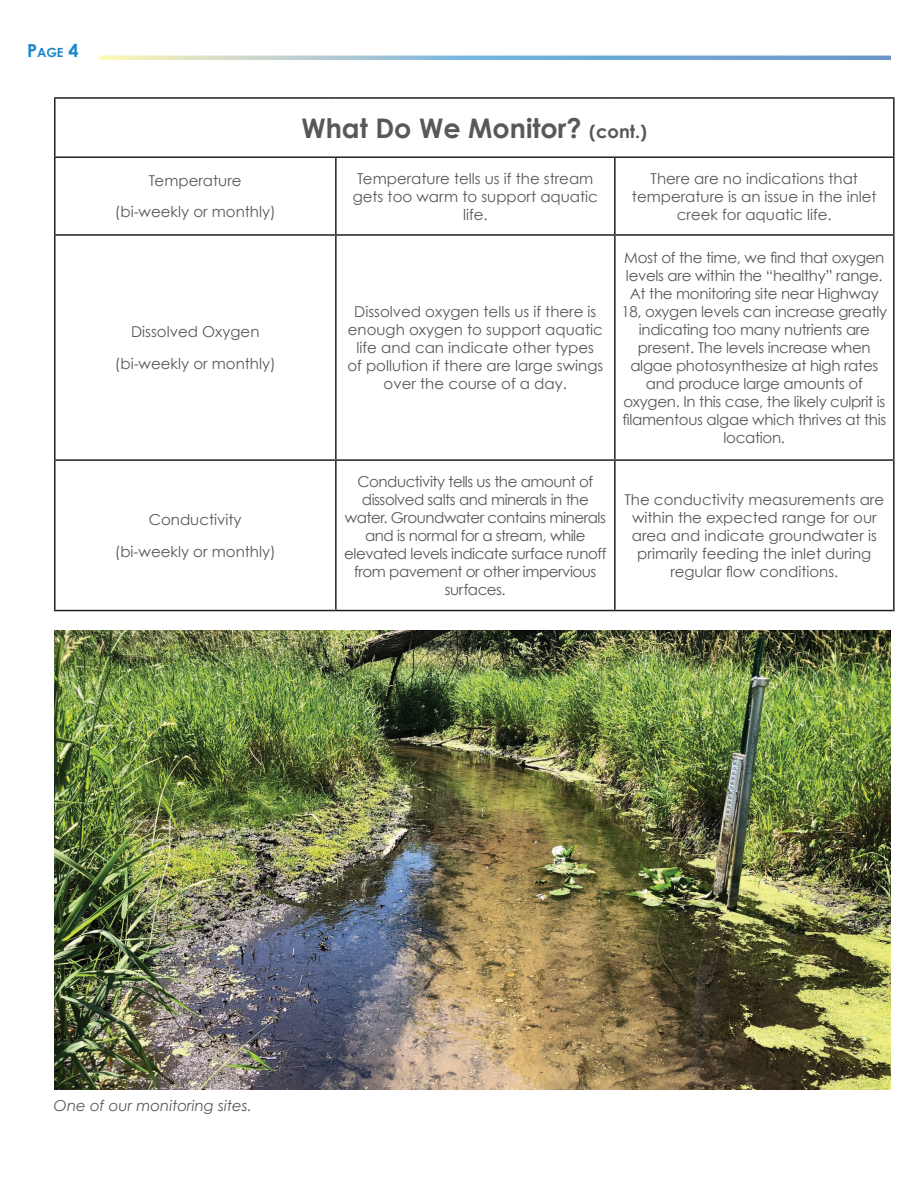
<style>
.page{position:relative;width:918px;height:1188px;background:#fff}
.page>*{position:absolute;margin:0;border:0;box-sizing:border-box;transform-origin:0 0}
.t1{font:700 27px "Century Gothic";color:#57585a}
.t2{font:15px/18px "Century Gothic";color:#57585a;text-align:center}
.t3{font:15px/18px "Century Gothic";letter-spacing:-.02em;color:#57585a;text-align:center}
.t4{font:italic 15px "Century Gothic";color:#57585a}
.t5{font:700 12.6px "Century Gothic";color:#1c87c8}
.s1{font-size:18px}
</style>
<div class="page">
<svg style="left:98px;top:56px;width:793px;height:4px;background:#95bacf"></svg>
<hr style="left:54px;top:97px;width:282px;height:2px;background:#231f20">
<hr style="left:54px;top:99px;width:2px;height:57px;background:#231f20">
<hr style="left:336px;top:97px;width:279px;height:2px;background:#231f20">
<hr style="left:615px;top:97px;width:280px;height:2px;background:#231f20">
<hr style="left:893px;top:99px;width:2px;height:57px;background:#231f20">
<hr style="left:54px;top:156px;width:282px;height:2px;background:#231f20">
<hr style="left:54px;top:158px;width:2px;height:76px;background:#231f20">
<hr style="left:336px;top:156px;width:279px;height:2px;background:#231f20">
<hr style="left:335px;top:158px;width:2px;height:76px;background:#231f20">
<hr style="left:615px;top:156px;width:280px;height:2px;background:#231f20">
<hr style="left:614px;top:158px;width:2px;height:76px;background:#231f20">
<hr style="left:893px;top:158px;width:2px;height:76px;background:#231f20">
<hr style="left:54px;top:234px;width:282px;height:2px;background:#231f20">
<hr style="left:54px;top:236px;width:2px;height:223px;background:#231f20">
<hr style="left:336px;top:234px;width:279px;height:2px;background:#231f20">
<hr style="left:335px;top:236px;width:2px;height:223px;background:#231f20">
<hr style="left:615px;top:234px;width:280px;height:2px;background:#231f20">
<hr style="left:614px;top:236px;width:2px;height:223px;background:#231f20">
<hr style="left:893px;top:236px;width:2px;height:223px;background:#231f20">
<hr style="left:54px;top:459px;width:282px;height:2px;background:#231f20">
<hr style="left:54px;top:461px;width:2px;height:149px;background:#231f20">
<hr style="left:336px;top:459px;width:279px;height:2px;background:#231f20">
<hr style="left:335px;top:461px;width:2px;height:149px;background:#231f20">
<hr style="left:615px;top:459px;width:280px;height:2px;background:#231f20">
<hr style="left:614px;top:461px;width:2px;height:149px;background:#231f20">
<hr style="left:893px;top:461px;width:2px;height:149px;background:#231f20">
<hr style="left:54px;top:610px;width:282px;height:1px;background:#231f20">
<hr style="left:336px;top:610px;width:279px;height:1px;background:#231f20">
<hr style="left:615px;top:610px;width:280px;height:1px;background:#231f20">
<img style="left:54px;top:631px;width:837px;height:458px">
<p class="t5" style="left:27px;top:44px;width:53px"><span class="s1">P</span>age <span class="s1">4</span></p>
<h1 class="t1" style="left:301px;top:111px;width:347px">What Do We Monitor? <span class="s1">(cont.)</span></h1>
<p class="t2" style="left:115px;top:165px;width:162px;line-height:31.5px">Temperature (bi-weekly or monthly)</p>
<p class="t2" style="left:353px;top:169px;width:247px">Temperature tells us if the stream gets too warm to support aquatic life.</p>
<p class="t2" style="left:632px;top:169px;width:246px">There are no indications that temperature is an issue in the inlet creek for aquatic life.</p>
<p class="t2" style="left:115px;top:316px;width:162px;line-height:31.5px">Dissolved Oxygen (bi-weekly or monthly)</p>
<p class="t2" style="left:115px;top:504px;width:162px;line-height:31.5px">Conductivity (bi-weekly or monthly)</p>
<p class="t2" style="left:347px;top:303px;width:257px">Dissolved oxygen tells us if there is enough oxygen to support aquatic life and can indicate other types<br>of pollution if there are large swings over the course of a day.</p>
<p class="t3" style="left:344px;top:472px;width:264px">Conductivity tells us the amount of dissolved salts and minerals in the water. Groundwater contains minerals and is normal for a stream, while elevated levels indicate surface runoff from pavement or other impervious surfaces.</p>
<p class="t3" style="left:621px;top:249px;width:267px">Most of the time, we find that oxygen levels are within the “healthy” range.<br>At the monitoring site near Highway 18, oxygen levels can increase greatly indicating too many nutrients are present. The levels increase when algae photosynthesize at high rates and produce large amounts of oxygen. In this case, the likely culprit is filamentous algae which thrives at this location.</p>
<p class="t2" style="left:625px;top:490px;width:261px">The conductivity measurements are within the expected range for our area and indicate groundwater is primarily feeding the inlet during regular flow conditions.</p>
<p class="t4" style="left:54px;top:1097px;width:199px">One of our monitoring sites.</p>
</div>
